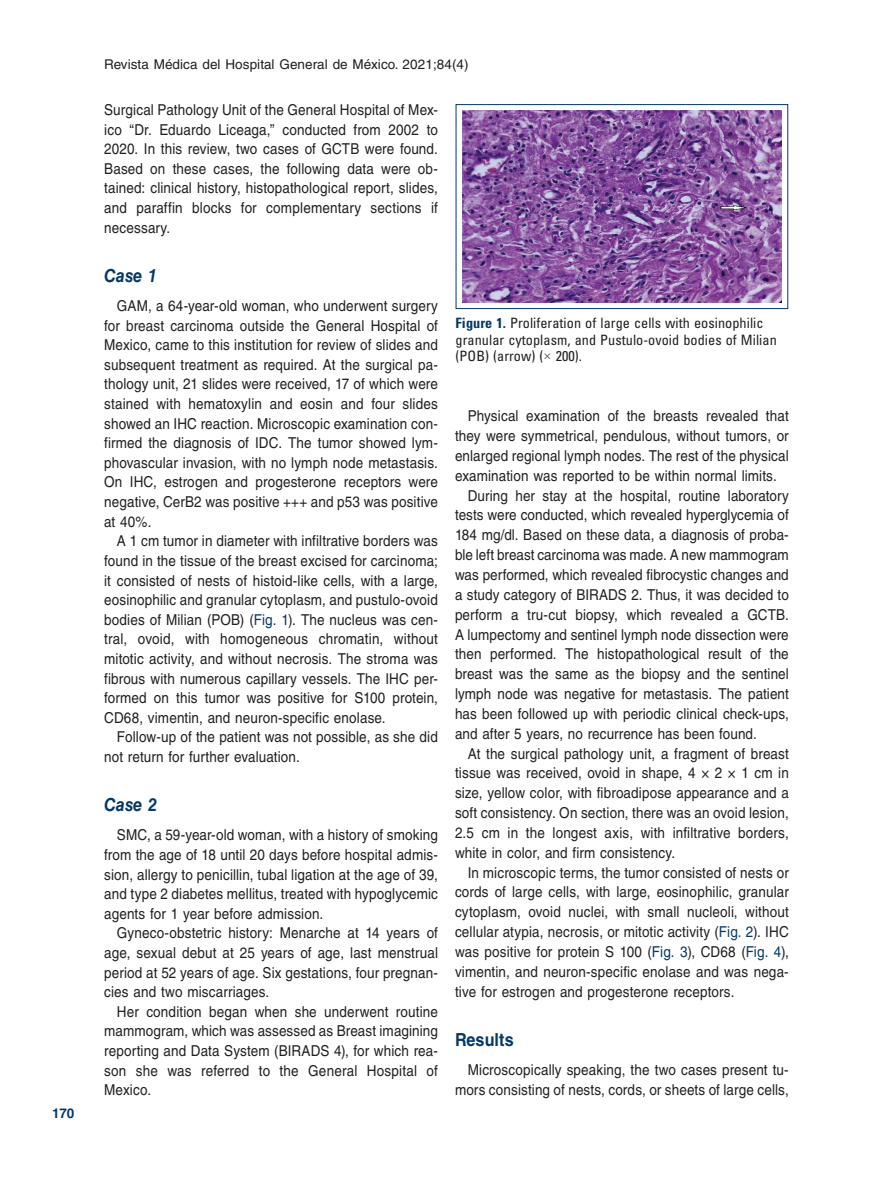
<style>
.page{position:relative;width:893px;height:1191px;background:#fff}
.page>*{position:absolute;margin:0;border:0;box-sizing:border-box;transform-origin:0 0}
.t1{font:italic 700 18px "Helvetica LT Std";letter-spacing:.005em;color:#053966;scale:.9 1}
.t2{font:700 18px "Helvetica LT Std";letter-spacing:.005em;color:#053966;scale:.9 1}
.TX{font:15px/19.6px "Helvetica LT Std";letter-spacing:.01em;color:#231f20;text-align:justify;scale:.9 1}
.FGC{font:condensed 14.25px/16.5px "Univers LT Std";letter-spacing:.005em;color:#231f20}
.t3{font:13.5px "Helvetica LT Std";letter-spacing:.005em;color:#231f20}
.FOLIO{font:700 13.5px "Helvetica LT Std";color:#053966}
.s1{color:#053966}
.s2{font-weight:700;color:#053966}
.s3{font-family:"Times New Roman";font-stretch:normal}
</style>
<div class="page">
<div style="left:456px;top:105px;width:332px;height:203px;background:linear-gradient(to right,#fff,#fff)"></div>
<img style="left:462px;top:111px;width:319px;height:191px">
<div style="left:456px;top:104px;width:332px;height:205px;border:1px solid #053966"></div>
<p class="FOLIO" style="left:52px;top:1104px;width:24px">170</p>
<p class="t3" style="left:104px;top:57px;width:366px">Revista Médica del Hospital General de México. 2021;84(4)</p>
<p class="TX" style="left:104px;top:100px;width:372px">Surgical Pathology Unit of the General Hospital of Mex&shy;ico “Dr. Eduardo Liceaga,” conducted from 2002 to 2020. In this review, two cases of GCTB were found.<br>Based on these cases, the following data were ob&shy;tained: clinical history, histopathological report, slides, and paraffin blocks for complementary sections if necessary.</p>
<h2 class="t1" style="left:104px;top:264px;width:60px">Case 1</h2>
<p class="TX" style="left:104px;top:296px;width:372px;text-indent:13px">GAM, a 64-year-old woman, who underwent surgery for breast carcinoma outside the General Hospital of Mexico, came to this institution for review of slides and subsequent treatment as required. At the surgical pa&shy;thology unit, 21 slides were received, 17 of which were stained with hematoxylin and eosin and four slides showed an IHC reaction. Microscopic examination con&shy;firmed the diagnosis of IDC. The tumor showed lym&shy;phovascular invasion, with no lymph node metastasis.<br>On IHC, estrogen and progesterone receptors were negative, CerB2 was positive +++ and p53 was positive at 40%.</p>
<p class="TX" style="left:104px;top:531px;width:372px;text-indent:13px">A 1 cm tumor in diameter with infiltrative borders was found in the tissue of the breast excised for carcinoma; it consisted of nests of histoid-like cells, with a large, eosinophilic and granular cytoplasm, and pustulo-ovoid bodies of Milian (POB) (<span class="s1">Fig. 1</span>). The nucleus was cen&shy;tral, ovoid, with homogeneous chromatin, without mitotic activity, and without necrosis. The stroma was fibrous with numerous capillary vessels. The IHC per&shy;formed on this tumor was positive for S100 protein, CD68, vimentin, and neuron-specific enolase.</p>
<p class="TX" style="left:104px;top:727px;width:372px;text-indent:13px">Follow-up of the patient was not possible, as she did not return for further evaluation.</p>
<h2 class="t1" style="left:104px;top:793px;width:60px">Case 2</h2>
<p class="TX" style="left:104px;top:825px;width:372px;text-indent:13px">SMC, a 59-year-old woman, with a history of smoking from the age of 18 until 20 days before hospital admis&shy;sion, allergy to penicillin, tubal ligation at the age of 39, and type 2 diabetes mellitus, treated with hypoglycemic agents for 1 year before admission.</p>
<p class="TX" style="left:104px;top:923px;width:372px;text-indent:13px">Gyneco-obstetric history: Menarche at 14 years of age, sexual debut at 25 years of age, last menstrual period at 52 years of age. Six gestations, four pregnan&shy;cies and two miscarriages.</p>
<p class="TX" style="left:104px;top:1001px;width:372px;text-indent:13px">Her condition began when she underwent routine mammogram, which was assessed as Breast imagining reporting and Data System (BIRADS 4), for which rea&shy;son she was referred to the General Hospital of Mexico.</p>
<p class="FGC" style="left:456px;top:315px;width:323px"><span class="s2">Figure 1.</span> Proliferation of large cells with eosinophilic granular cytoplasm, and Pustulo-ovoid bodies of Milian (POB) (arrow) (<span class="s3">×</span> 200).</p>
<p class="TX" style="left:455px;top:406px;width:372px;text-indent:13px">Physical examination of the breasts revealed that they were symmetrical, pendulous, without tumors, or enlarged regional lymph nodes. The rest of the physical examination was reported to be within normal limits.</p>
<p class="TX" style="left:455px;top:485px;width:372px;text-indent:13px">During her stay at the hospital, routine laboratory tests were conducted, which revealed hyperglycemia of 184 mg/dl. Based on these data, a diagnosis of proba&shy;ble left breast carcinoma was made. A new mammogram was performed, which revealed fibrocystic changes and a study category of BIRADS 2. Thus, it was decided to perform a tru-cut biopsy, which revealed a GCTB.<br>A lumpectomy and sentinel lymph node dissection were then performed. The histopathological result of the breast was the same as the biopsy and the sentinel lymph node was negative for metastasis. The patient has been followed up with periodic clinical check-ups, and after 5 years, no recurrence has been found.</p>
<p class="TX" style="left:455px;top:743px;width:372px;text-indent:13px">At the surgical pathology unit, a fragment of breast tissue was received, ovoid in shape, 4 × 2 × 1 cm in size, yellow color, with fibroadipose appearance and a soft consistency. On section, there was an ovoid lesion, 2.5 cm in the longest axis, with infiltrative borders, white in color, and firm consistency.</p>
<p class="TX" style="left:455px;top:862px;width:372px;text-indent:13px">In microscopic terms, the tumor consisted of nests or cords of large cells, with large, eosinophilic, granular cytoplasm, ovoid nuclei, with small nucleoli, without cellular atypia, necrosis, or mitotic activity (<span class="s1">Fig. 2</span>). IHC was positive for protein S 100 (<span class="s1">Fig. 3</span>), CD68 (<span class="s1">Fig. 4</span>), vimentin, and neuron-specific enolase and was nega&shy;tive for estrogen and progesterone receptors.</p>
<h1 class="t2" style="left:455px;top:1028px;width:67px">Results</h1>
<p class="TX" style="left:455px;top:1060px;width:372px;text-align:right">Microscopically speaking, the two cases present tu&shy;mors consisting of nests, cords, or sheets of large cells,</p>
</div>
